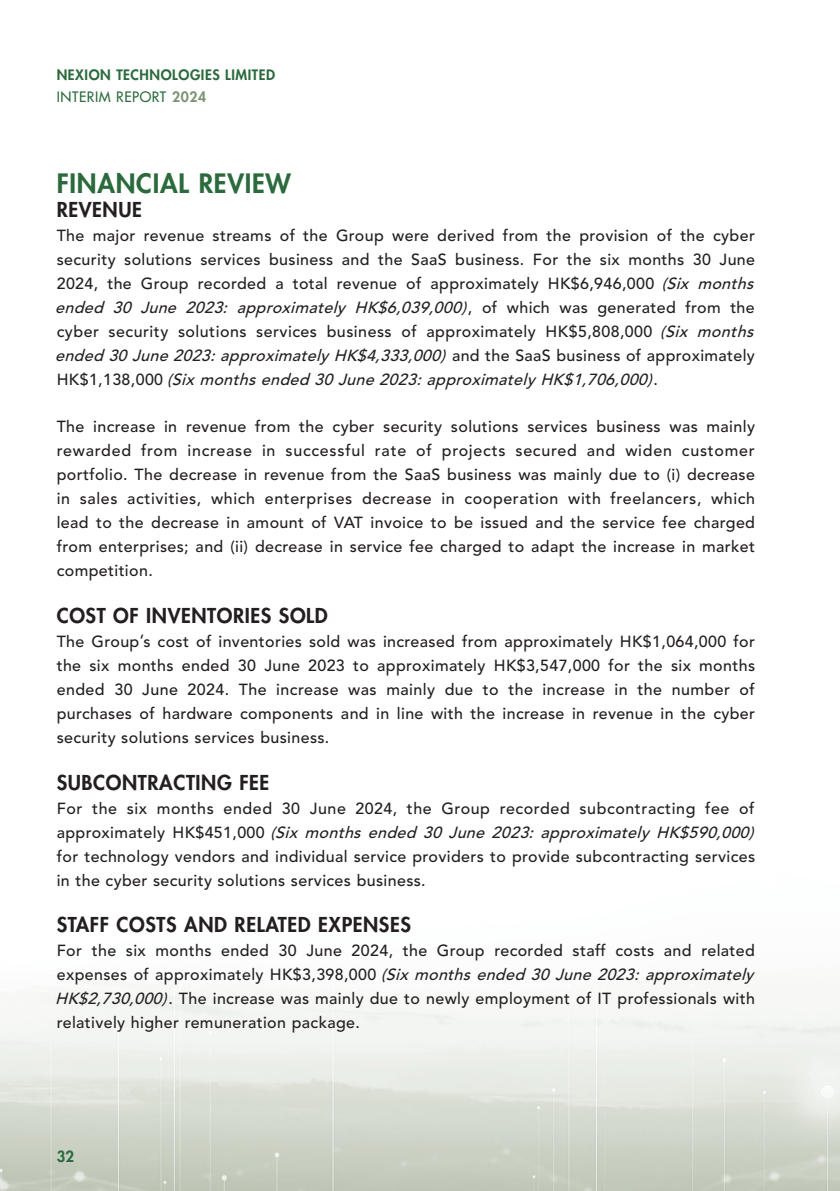
<style>
.page{position:relative;width:840px;height:1191px;background:#fff}
.page>*{position:absolute;margin:0;border:0;box-sizing:border-box;transform-origin:0 0}
.t1{font:800 26px "Futura Std";letter-spacing:.03em;color:#2b6a3c}
.t2{font:800 20px "Futura Std";letter-spacing:.03em;color:#231f20}
.t3{font:500 16px/24px "Avenir LT Std";letter-spacing:.025em;color:#231f20}
.t4{font:800 15px "Futura Std";color:#2b6a3c}
.t5{font:800 14px/22px "Futura Std";letter-spacing:.04em;color:#2b6a3c}
.s1{font-weight:500}
.s2{color:#7c9474}
.s3{font-style:italic}
</style>
<div class="page">
<img style="left:0;top:982px;width:839px;height:209px">
<p class="t5" style="left:57px;top:63px;width:220px">NEXION TECHNOLOGIES LIMITED<br><span class="s1">INTERIM REPORT</span> <span class="s2">2024</span></p>
<h1 class="t1" style="left:57px;top:167px;width:236px">FINANCIAL REVIEW</h1>
<p class="t2" style="left:57px;top:197px;width:87px">REVENUE</p>
<p class="t3" style="left:55px;top:224px;width:704px">The major revenue streams of the Group were derived from the provision of the cyber security solutions services business and the SaaS business. For the six months 30 June 2024, the Group recorded a total revenue of approximately HK$6,946,000 <span class="s3">(Six months ended 30 June 2023: approximately HK$6,039,000)</span>, o f w h i c h w a s g e n e r a t e d f r o m t h e cyber security solutions services business of approximately HK$5,808,000 <span class="s3">(Six months ended 30 June 2023:approximatelyHK$4,333,000)</span> a n d t h e S a a S b u s i n e s s o f a p p r o x i m a t e l y H K $ 1 , 1 3 8 , 0 0 0 <span class="s3">(Sixmonthsended 30 June 2023:approximatelyHK$1,706,000)</span>.</p>
<p class="t3" style="left:57px;top:415px;width:699px;text-align:justify">The increase in revenue from the cyber security solutions services business was mainly rewarded from increase in successful rate of projects secured and widen customer portfolio. The decrease in revenue from the SaaS business was mainly due to (i) decrease in sales activities, which enterprises decrease in cooperation with freelancers, which lead to the decrease in amount of VAT invoice to be issued and the service fee charged from enterprises; and (ii) decrease in service fee charged to adapt the increase in market competition.</p>
<p class="t2" style="left:57px;top:603px;width:272px">COST OF INVENTORIES SOLD</p>
<p class="t3" style="left:57px;top:630px;width:699px;text-align:justify">The Group’s cost of inventories sold was increased from approximately HK$1,064,000 for the six months ended 30 June 2023 to approximately HK$3,547,000 for the six months ended 30 June 2024. The increase was mainly due to the increase in the number of purchases of hardware components and in line with the increase in revenue in the cyber security solutions services business.</p>
<p class="t2" style="left:57px;top:769px;width:214px">SUBCONTRACTING FEE</p>
<p class="t3" style="left:57px;top:796px;width:703px">For the six months ended 30 June 2024, the Group recorded subcontracting fee of a p p r o x i m a t e l y H K $ 4 5 1 , 0 0 0 <span class="s3">(Six months ended 30 June 2023: approximately HK$590,000) </span>for technology vendors and individual service providers to provide subcontracting services in the cyber security solutions services business.</p>
<p class="t2" style="left:57px;top:912px;width:355px">STAFF COSTS AND RELATED EXPENSES</p>
<p class="t3" style="left:55px;top:939px;width:704px">For the six months ended 30 June 2024, the Group recorded staff costs and related e x p e n s e s o f a p p r o x i m a t e l y H K$ 3 , 3 9 8 , 0 0 0 <span class="s3">(Six months ended 30 June 2023: approximately HK$2,730,000)</span>. The increase was mainly due to newly employment of IT professionals with relatively higher remuneration package.</p>
<p class="t4" style="left:57px;top:1146px;width:19px">32</p>
</div>
